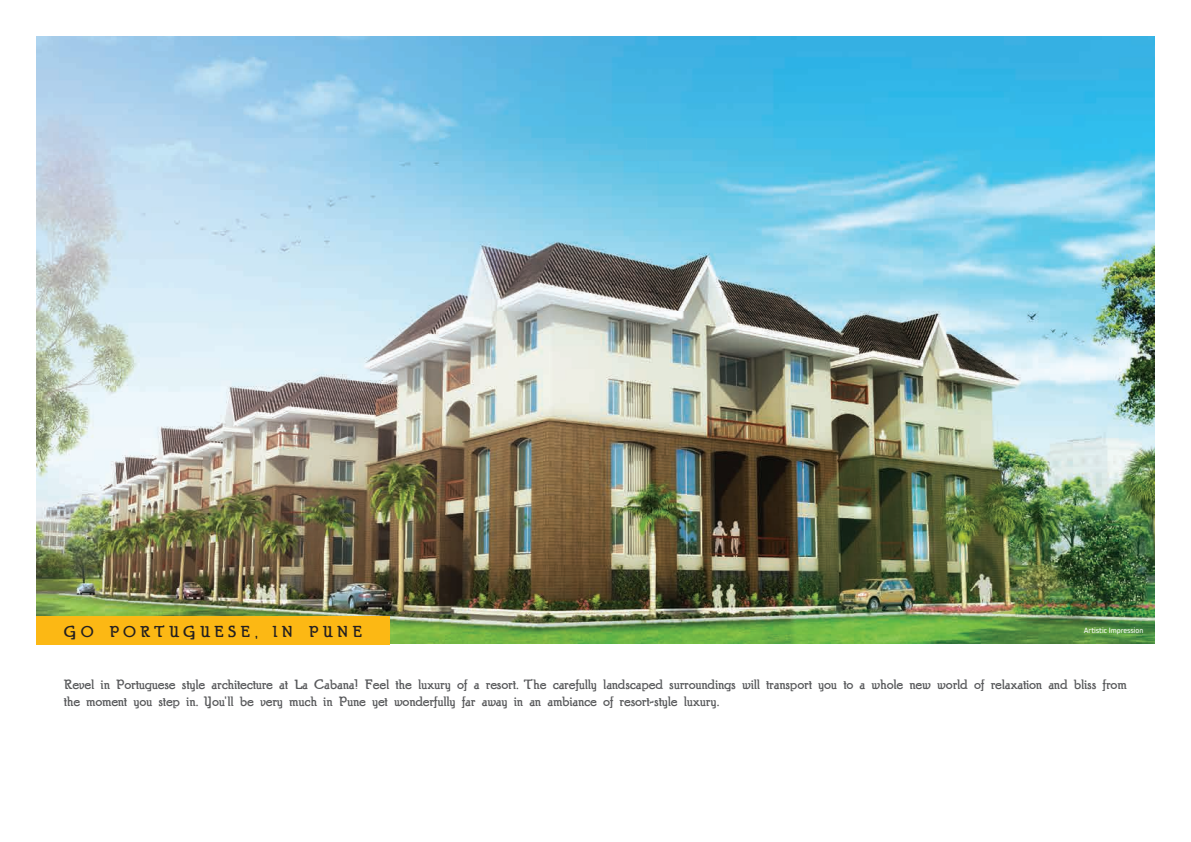
<style>
.page{position:relative;width:1191px;height:842px;background:#fff}
.page>*{position:absolute;margin:0;border:0;box-sizing:border-box;transform-origin:0 0}
.t1{font:700 14px "Puritan";letter-spacing:.3em;color:#231f20}
.t2{font:700 12px/17.2px "Puritan";color:#57585a}
.t3{font:8px "Kiro";color:#fff}
</style>
<div class="page">
<img style="left:36px;top:36px;width:1119px;height:607px">
<div style="left:36px;top:616px;width:353px;height:28px;background:#fcb814"></div>
<p class="t1" style="left:63px;top:621px;width:300px">GO PORTUGUESE, IN PUNE</p>
<p class="t2" style="left:63px;top:675px;width:1064px">Revel in Portuguese style architecture at La Cabana! Feel the luxury of a resort. The carefully landscaped surroundings will transport you to a whole new world of relaxation and bliss from the moment you step in. You’ll be very much in Pune yet wonderfully far away in an ambiance of resort-style luxury.</p>
<p class="t3" style="left:1083px;top:625px;width:61px">Artistic Impression</p>
</div>
